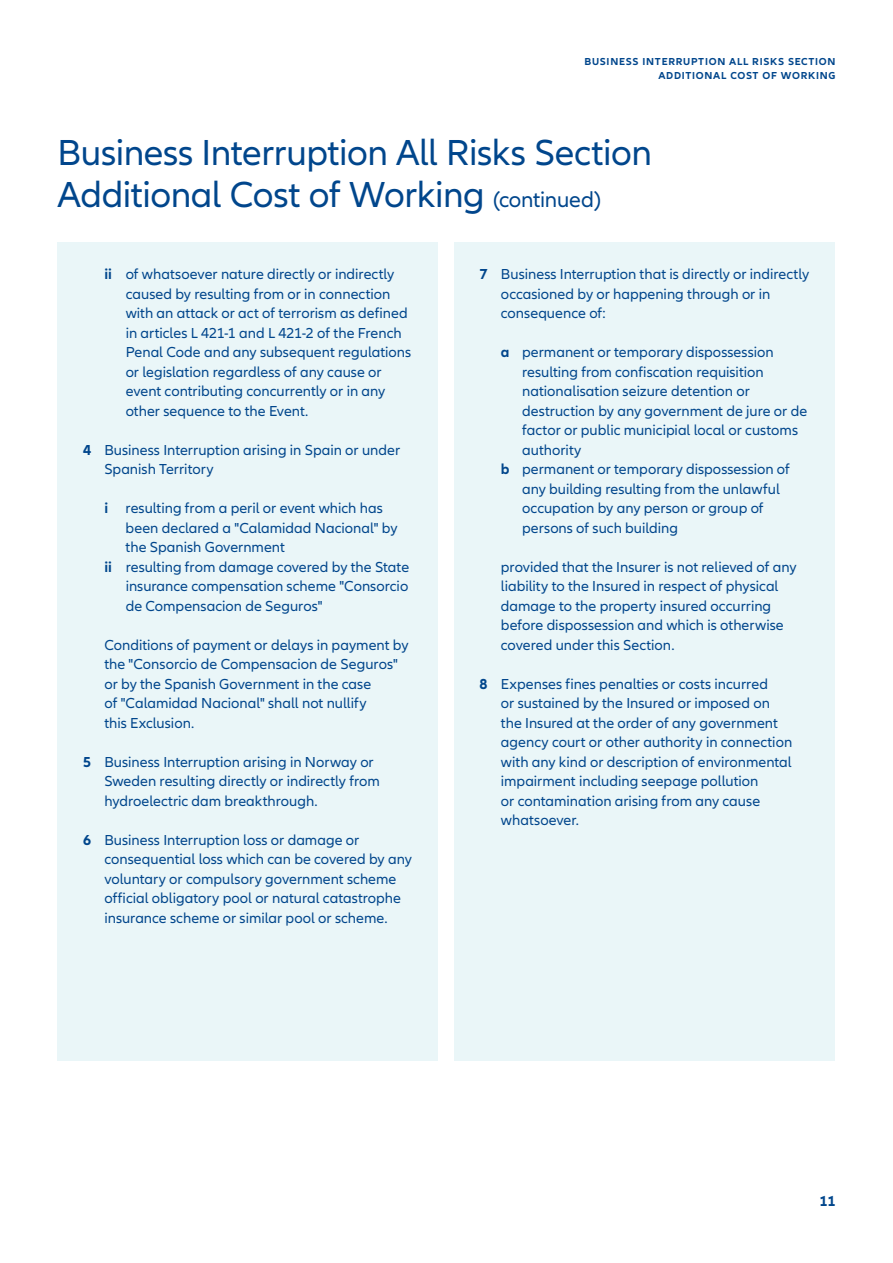
<style>
.page{position:relative;width:893px;height:1263px;background:#fff}
.page>*{position:absolute;margin:0;border:0;box-sizing:border-box;transform-origin:0 0}
.t1{font:37.5px/42px "Allianz Neo";letter-spacing:-.01em;color:#01468c}
.t2{font:15px/19.5px "Allianz Neo";color:#01468c}
.t3{font:700 15px "Allianz Neo";color:#01468c}
.t4{font:700 10.5px/13.5px "Allianz Neo";letter-spacing:.07em;color:#01468c;text-align:right}
.s1{font-size:22.5px}
.s2{font-weight:700}
</style>
<div class="page">
<div style="left:58px;top:242px;width:380px;height:818px;background:#eaf6f8"></div>
<div style="left:454px;top:242px;width:381px;height:818px;background:#eaf6f8"></div>
<p class="t4" style="left:584px;top:55px;width:253px">BUSINESS INTERRUPTION ALL RISKS SECTION<br>ADDITIONAL COST OF WORKING</p>
<h1 class="t1" style="left:57px;top:133px;width:596px">Business Interruption All Risks Section<br>Additional Cost of Working <span class="s1">(continued)</span></h1>
<p class="t2" style="left:126px;top:265px;width:287px;text-indent:-21px"><span class="s2">ii</span> of whatsoever nature directly or indirectly caused by resulting from or in connection with an attack or act of terrorism as defined in articles L 421-1 and L 421-2 of the French Penal Code and any subsequent regulations or legislation regardless of any cause or event contributing concurrently or in any other sequence to the Event.</p>
<p class="t2" style="left:104px;top:440px;width:297px;text-indent:-21px"><span class="s2">4</span> Business Interruption arising in Spain or under<br>Spanish Territory</p>
<p class="t2" style="left:104px;top:499px;width:280px"><span class="s2">i</span> resulting from a peril or event which has</p>
<p class="t2" style="left:126px;top:518px;width:273px">been declared a "Calamidad Nacional" by</p>
<p class="t2" style="left:126px;top:538px;width:161px">the Spanish Government</p>
<p class="t2" style="left:104px;top:557px;width:306px"><span class="s2">ii</span> resulting from damage covered by the State</p>
<p class="t2" style="left:126px;top:577px;width:284px">insurance compensation scheme "Consorcio</p>
<p class="t2" style="left:126px;top:596px;width:198px">de Compensacion de Seguros"</p>
<p class="t2" style="left:104px;top:635px;width:306px">Conditions of payment or delays in payment by the "Consorcio de Compensacion de Seguros" or by the Spanish Government in the case<br>of "Calamidad Nacional" shall not nullify<br>this Exclusion.</p>
<p class="t2" style="left:104px;top:752px;width:277px;text-indent:-21px"><span class="s2">5</span> Business Interruption arising in Norway or<br>Sweden resulting directly or indirectly from hydroelectric dam breakthrough.</p>
<p class="t2" style="left:104px;top:830px;width:309px;text-indent:-21px"><span class="s2">6</span> Business Interruption loss or damage or consequential loss which can be covered by any voluntary or compulsory government scheme official obligatory pool or natural catastrophe insurance scheme or similar pool or scheme.</p>
<p class="t2" style="left:501px;top:265px;width:310px;text-indent:-21px"><span class="s2">7</span> Business Interruption that is directly or indirectly occasioned by or happening through or in consequence of:</p>
<p class="t2" style="left:501px;top:343px;width:274px"><span class="s2">a</span> permanent or temporary dispossession</p>
<p class="t2" style="left:522px;top:362px;width:243px">resulting from confiscation requisition</p>
<p class="t2" style="left:522px;top:382px;width:229px">nationalisation seizure detention or</p>
<p class="t2" style="left:522px;top:401px;width:287px">destruction by any government de jure or de</p>
<p class="t2" style="left:522px;top:421px;width:277px">factor or public municipial local or customs</p>
<p class="t2" style="left:522px;top:440px;width:61px">authority</p>
<p class="t2" style="left:501px;top:460px;width:291px"><span class="s2">b</span> permanent or temporary dispossession of</p>
<p class="t2" style="left:522px;top:479px;width:259px">any building resulting from the unlawful</p>
<p class="t2" style="left:522px;top:499px;width:243px">occupation by any person or group of</p>
<p class="t2" style="left:522px;top:518px;width:157px">persons of such building</p>
<p class="t2" style="left:501px;top:557px;width:297px">provided that the Insurer is not relieved of any liability to the Insured in respect of physical damage to the property insured occurring before dispossession and which is otherwise covered under this Section.</p>
<p class="t2" style="left:501px;top:674px;width:293px;text-indent:-21px"><span class="s2">8</span> Expenses fines penalties or costs incurred<br>or sustained by the Insured or imposed on the Insured at the order of any government agency court or other authority in connection with any kind or description of environmental impairment including seepage pollution<br>or contamination arising from any cause whatsoever.</p>
<p class="t3" style="left:819px;top:1192px;width:18px">11</p>
</div>
